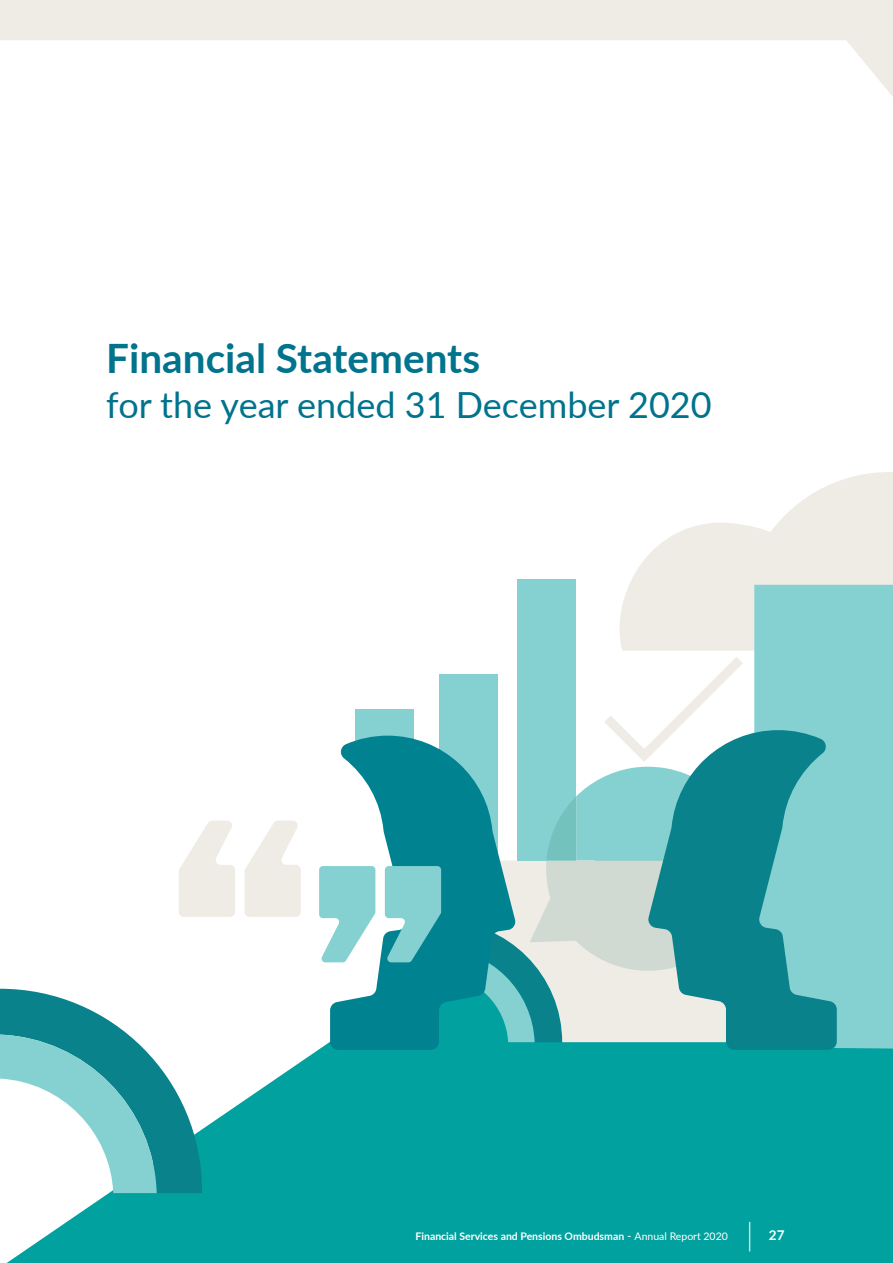
<style>
.page{position:relative;width:893px;height:1263px;background:#fff}
.page>*{position:absolute;margin:0;border:0;box-sizing:border-box;transform-origin:0 0}
._2018_ar_SUB_A{font:700 40.5px "Lato";color:#00738d}
._2018_ar_SUB_A-2{font:36px "Lato";color:#00738d}
.t1{font:700 13.5px "Lato";color:#fff}
.t2{font:700 10.5px "Lato";color:#fff}
.s1{font-weight:400;font-size:12px}
.s2{font-weight:400}
.s3{font-size:31.5px}
</style>
<div class="page">
<svg style="left:7px;top:988px;width:886px;height:275px;background:#17a9a7"></svg>
<svg style="left:619px;top:472px;width:274px;height:179px;fill:#efece6"></svg>
<div style="left:754px;top:585px;width:139px;height:463px;background:#85d1d1"></div>
<svg style="left:0;top:989px;width:202px;height:204px"></svg>
<div style="left:517px;top:579px;width:59px;height:281px;background:#85d1d1"></div>
<svg style="left:330px;top:1042px;width:186px;height:8px"></svg>
<svg style="left:179px;top:821px;width:122px;height:96px"></svg>
<svg style="left:319px;top:657px;width:424px;height:385px"></svg>
<svg style="left:647px;top:730px;width:190px;height:320px;background:#4da7ac"></svg>
<svg style="left:0;top:0;width:893px;height:97px"></svg>
<p class="_2018_ar_SUB_A" style="left:106px;top:328px;width:375px">Financial Statements</p>
<p class="_2018_ar_SUB_A-2" style="left:106px;top:379px;width:607px">for the year ended 31 December 2020</p>
<p class="t2" style="left:415px;top:1228px;width:314px">Financial Services and Pensions Ombudsman <span class="s1">-</span> <span class="s2">Annual Report 2020</span></p>
<p class="t1" style="left:748px;top:1225px;width:38px"><span class="s3">|</span> 27</p>
</div>
